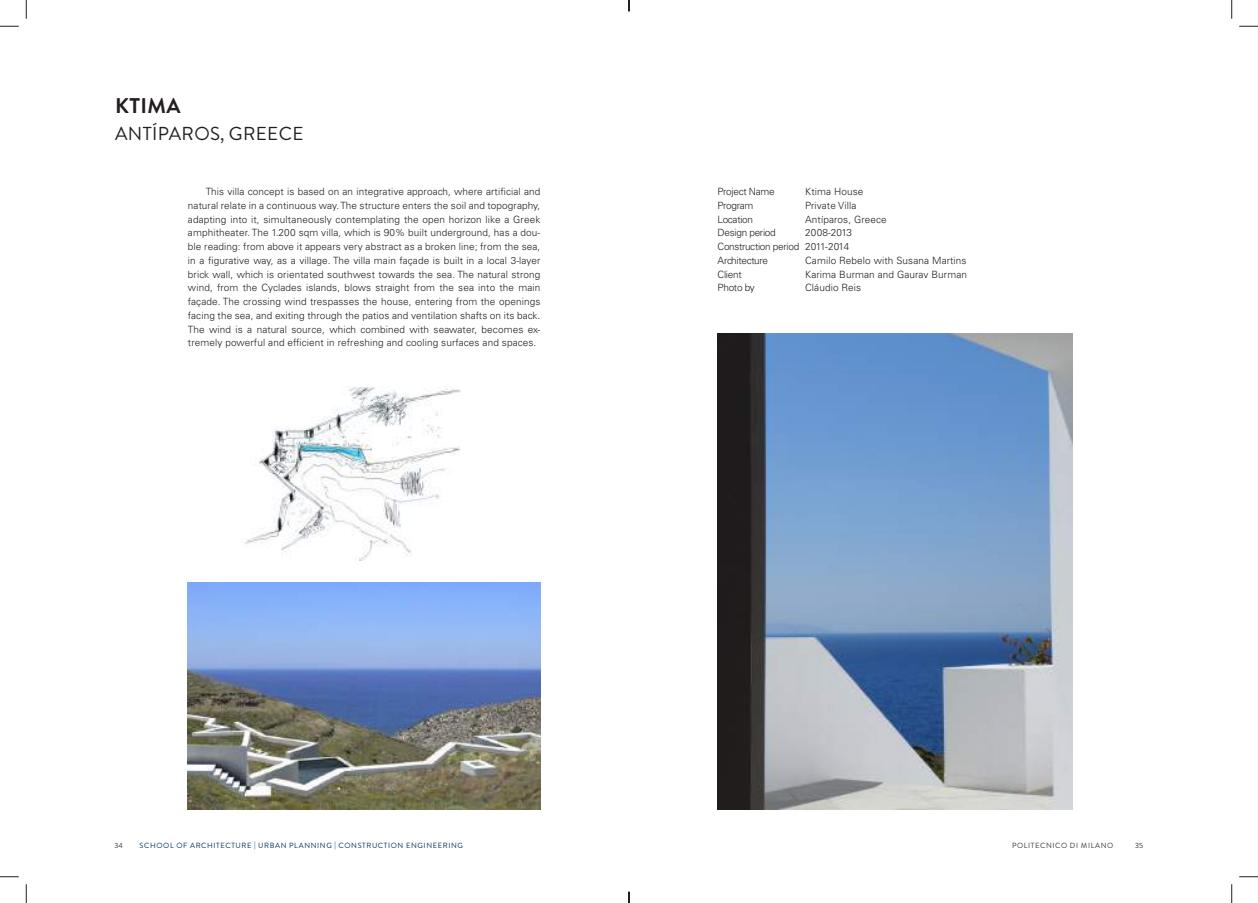
<style>
.page{position:relative;width:1258px;height:903px;background:#fff}
.page>*{position:absolute;margin:0;border:0;box-sizing:border-box;transform-origin:0 0}
.t1{font:700 21.25px "Brandon Grotesque";letter-spacing:.02em;color:#241f1f}
.t2{font:18.75px "Brandon Grotesque";letter-spacing:.02em;color:#241f1f}
.t3{font:300 10px/13.8px "Univers LT Std";letter-spacing:.01em;color:#241f1f;text-align:justify}
.t4{font:300 10px/13.8px "Univers LT Std";letter-spacing:-.03em;color:#241f1f}
.t5{font:7.5px "Brandon Grotesque";letter-spacing:.08em;color:#003055}
.t6{font:7.5px "Brandon Grotesque";letter-spacing:.08em;color:#393535}
</style>
<div class="page">
<img style="left:717px;top:334px;width:355px;height:475px">
<img style="left:244px;top:386px;width:216px;height:175px">
<img style="left:188px;top:583px;width:352px;height:226px">
<svg style="left:0;top:25px;width:19px;height:2px"></svg>
<svg style="left:1239px;top:25px;width:18px;height:2px"></svg>
<svg style="left:0;top:876px;width:19px;height:1px"></svg>
<svg style="left:1239px;top:876px;width:18px;height:1px"></svg>
<svg style="left:25px;top:0;width:2px;height:19px"></svg>
<svg style="left:25px;top:884px;width:2px;height:19px"></svg>
<svg style="left:1231px;top:0;width:1px;height:19px"></svg>
<svg style="left:1231px;top:884px;width:1px;height:19px"></svg>
<h1 class="t1" style="left:115px;top:90px;width:67px">KTIMA</h1>
<h2 class="t2" style="left:115px;top:121px;width:190px">ANTÍPAROS, GREECE</h2>
<p class="t3" style="left:188px;top:185px;width:354px;text-indent:18px">This villa concept is based on an integrative approach, where artificial and natural relate in a continuous way. The structure enters the soil and topography, adapting into it, simultaneously contemplating the open horizon like a Greek amphitheater. The 1.200 sqm villa, which is 90% built underground, has a dou&shy;ble reading: from above it appears very abstract as a broken line; from the sea, in a figurative way, as a village. The villa main façade is built in a local 3-layer brick wall, which is orientated southwest towards the sea. The natural strong wind, from the Cyclades islands, blows straight from the sea into the main façade. The crossing wind trespasses the house, entering from the openings facing the sea, and exiting through the patios and ventilation shafts on its back.<br>The wind is a natural source, which combined with seawater, becomes ex&shy;tremely powerful and efficient in refreshing and cooling surfaces and spaces.</p>
<p class="t4" style="left:717px;top:185px;width:59px">Project Name</p>
<p class="t3" style="left:805px;top:185px;width:60px">Ktima House</p>
<p class="t4" style="left:717px;top:198px;width:37px">Program</p>
<p class="t3" style="left:805px;top:198px;width:53px">Private Villa</p>
<p class="t4" style="left:717px;top:212px;width:37px">Location</p>
<p class="t3" style="left:805px;top:212px;width:83px">Antíparos, Greece</p>
<p class="t4" style="left:717px;top:226px;width:60px">Design period</p>
<p class="t4" style="left:717px;top:226px;width:136px;text-indent:88px">2008-2013<br>Construction period 2011-2014<br>Architecture</p>
<p class="t3" style="left:805px;top:253px;width:163px">Camilo Rebelo with Susana Martins</p>
<p class="t3" style="left:717px;top:267px;width:26px">Client</p>
<p class="t3" style="left:805px;top:267px;width:163px">Karima Burman and Gaurav Burman</p>
<p class="t3" style="left:717px;top:281px;width:39px">Photo by</p>
<p class="t3" style="left:805px;top:281px;width:57px">Cláudio Reis</p>
<p class="t6" style="left:114px;top:840px;width:10px">34</p>
<p class="t5" style="left:140px;top:840px;width:325px">SCHOOL OF ARCHITECTURE | URBAN PLANNING | CONSTRUCTION ENGINEERING</p>
<p class="t6" style="left:1011px;top:840px;width:103px">POLITECNICO DI MILANO</p>
<p class="t6" style="left:1134px;top:840px;width:9px">35</p>
</div>
